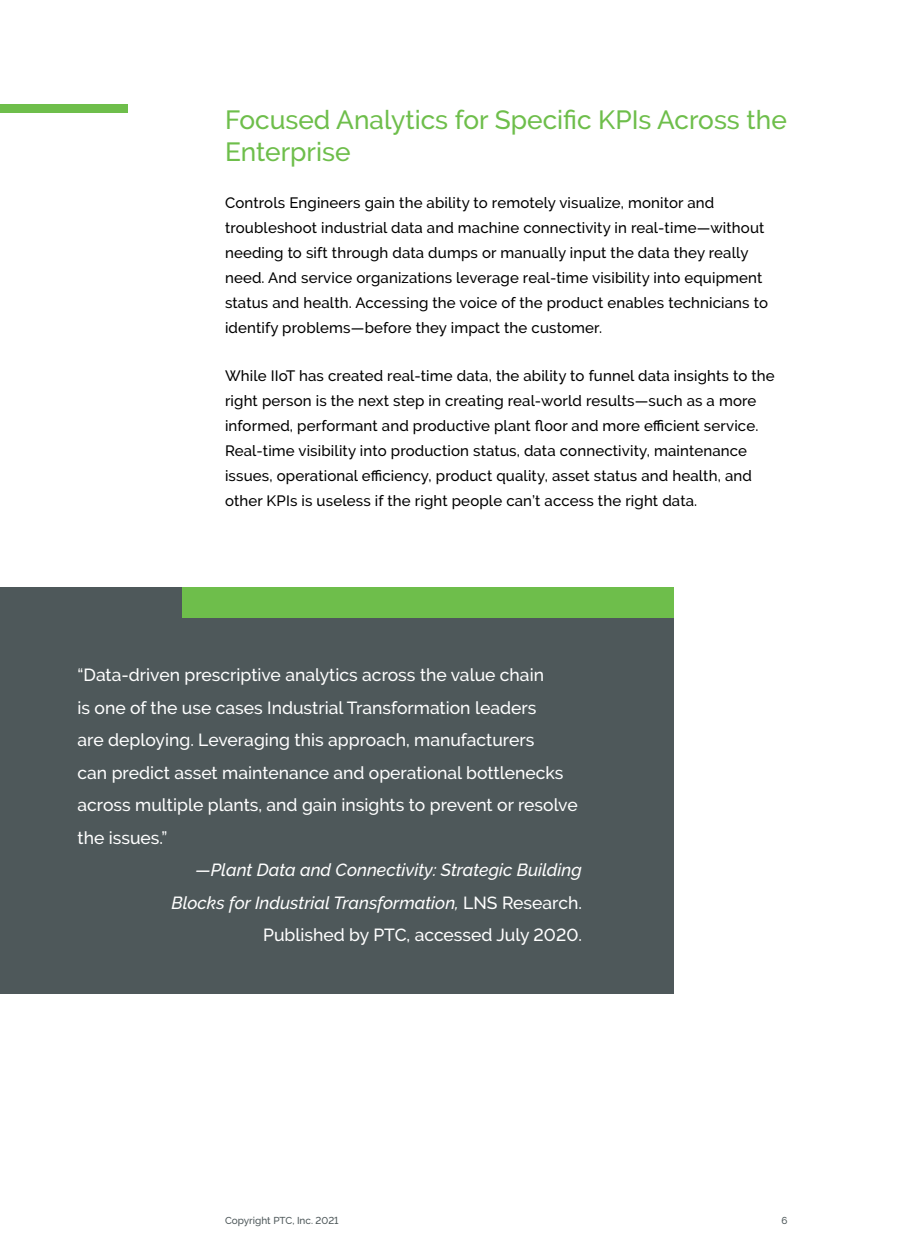
<style>
.page{position:relative;width:900px;height:1260px;background:#fff}
.page>*{position:absolute;margin:0;border:0;box-sizing:border-box;transform-origin:0 0}
.t1{font:500 26.25px/31.5px "PTC Raleway";color:#6ebe4b}
.t2{font:500 17.5px/32.5px "PTC Raleway";color:#fff}
.t3{font:italic 500 17.5px/32.5px "PTC Raleway";color:#fff;text-align:right}
.t4{font:500 15px/25px "PTC Raleway";letter-spacing:.01em;color:#000}
.t5{font:500 10px "PTC Raleway";color:#4e585a}
.s1{font-style:normal}
</style>
<div class="page">
<div style="left:0;top:104px;width:128px;height:8px;background:#6ebe4b"></div>
<div style="left:0;top:587px;width:674px;height:407px;background:#4e585a"></div>
<div style="left:182px;top:587px;width:492px;height:30px;background:#6ebe4b"></div>
<h1 class="t1" style="left:225px;top:104px;width:563px">Focused Analytics for Specific KPIs Across the<br>Enterprise</h1>
<p class="t4" style="left:225px;top:190px;width:545px">Controls Engineers gain the ability to remotely visualize, monitor and troubleshoot industrial data and machine connectivity in real-time—without needing to sift through data dumps or manually input the data they really need. And service organizations leverage real-time visibility into equipment status and health. Accessing the voice of the product enables technicians to identify problems—before they impact the customer.</p>
<p class="t4" style="left:225px;top:363px;width:551px">While IIoT has created real-time data, the ability to funnel data insights to the right person is the next step in creating real-world results—such as a more informed, performant and productive plant floor and more efficient service.<br>Real-time visibility into production status, data connectivity, maintenance issues, operational efficiency, product quality, asset status and health, and other KPIs is useless if the right people can’t access the right data.</p>
<p class="t2" style="left:78px;top:659px;width:502px">“Data-driven prescriptive analytics across the value chain<br>is one of the use cases Industrial Transformation leaders<br>are deploying. Leveraging this approach, manufacturers<br>can predict asset maintenance and operational bottlenecks across multiple plants, and gain insights to prevent or resolve the issues.”</p>
<p class="t3" style="left:171px;top:854px;width:412px">—Plant Data and Connectivity: Strategic Building<br>Blocks for Industrial Transformation, <span class="s1">LNS Research.<br>Published by PTC, accessed July 2020.</span></p>
<p class="t5" style="left:225px;top:1215px;width:115px">Copyright PTC, Inc. 2021</p>
<p class="t5" style="left:781px;top:1215px;width:8px">6</p>
</div>
